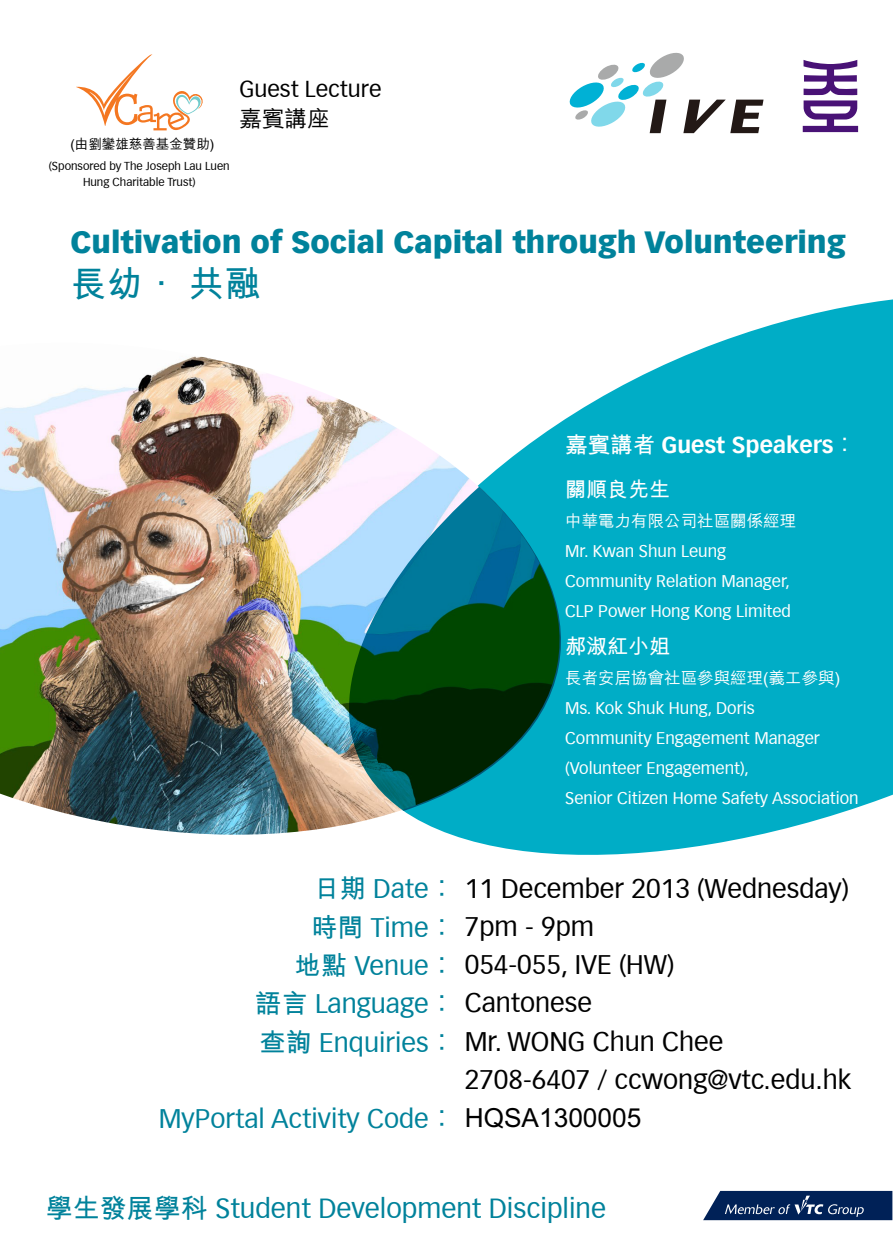
<style>
.page{position:relative;width:893px;height:1255px;background:#fff}
.page>*{position:absolute;margin:0;border:0;box-sizing:border-box;transform-origin:0 0}
.t1{font:700 36px "M Hei HK";color:#00829b}
.t2{font:900 30px "Vectora LH95";color:#00829b}
.t3{font:27px "Vectora LH55 Roman";color:#00829b}
.t4{font:26.25px "Vectora LH55 Roman";color:#000}
.t5{font:26.25px "Vectora LH55 Roman";color:#00829b}
.t6{font:700 22.5px "Vectora LH75";color:#fff}
.t7{font:22.5px "Vectora LH55 Roman";color:#000}
.t8{font:500 22.5px "M Hei HK";color:#000}
.t9{font:700 21px "M Hei HK";color:#fff}
.t10{font:16.5px/30px "Vectora LH55 Roman";color:#fff}
.t11{font:500 16.5px "M Hei HK";color:#fff}
.t12{font:500 13.5px "M Hei HK";color:#000}
.t13{font:11.25px/15.8px "Vectora LH55 Roman";color:#000;text-align:center}
.s1{font-family:"M Hei HK"}
.s2{font-family:"M Hei HK";font-weight:700;color:#00829b}
.s3{color:#00829b}
.s4{font-family:"M Hei HK";font-weight:700}
.s5{font-family:"M Hei HK";font-weight:700;color:#000}
</style>
<div class="page">
<svg style="left:564px;top:299px;width:329px;height:555px;background:#1eb6cc"></svg>
<img style="left:0;top:356px;width:564px;height:499px">
<svg style="left:569px;top:52px;width:194px;height:81px"></svg>
<svg style="left:703px;top:1190px;width:189px;height:30px;background:#264270"></svg>
<svg style="left:803px;top:60px;width:55px;height:72px"></svg>
<svg style="left:76px;top:54px;width:127px;height:77px"></svg>
<svg style="left:349px;top:487px;width:212px;height:323px;background:#20736d"></svg>
<p class="t12" style="left:70px;top:135px;width:145px">(由劉鑾雄慈善基金贊助)</p>
<p class="t13" style="left:49px;top:158px;width:182px">(Sponsored by The Joseph Lau Luen<br>Hung Charitable Trust)</p>
<h3 class="t7" style="left:239px;top:75px;width:144px">Guest Lecture</h3>
<h3 class="t8" style="left:239px;top:102px;width:91px">嘉賓講座</h3>
<h2 class="t2" style="left:70px;top:223px;width:777px">Cultivation of Social Capital through Volunteering</h2>
<h1 class="t1" style="left:70px;top:258px;width:192px">長幼 ·共融</h1>
<h3 class="t6" style="left:565px;top:432px;width:292px"><span class="s1">嘉賓講者</span> Guest Speakers<span class="s1">︰</span></h3>
<p class="t9" style="left:565px;top:474px;width:106px">關順良先生</p>
<p class="t11" style="left:565px;top:509px;width:232px">中華電力有限公司社區關係經理</p>
<p class="t10" style="left:565px;top:536px;width:227px">Mr. Kwan Shun Leung<br>Community Relation Manager,<br>CLP Power Hong Kong Limited</p>
<p class="t9" style="left:565px;top:631px;width:106px">郝淑紅小姐</p>
<p class="t11" style="left:565px;top:666px;width:276px">長者安居協會社區參與經理(義工參與)</p>
<p class="t10" style="left:565px;top:693px;width:295px">Ms. Kok Shuk Hung, Doris<br>Community Engagement Manager (Volunteer Engagement),<br>Senior Citizen Home Safety Association</p>
<h3 class="t4" style="left:313px;top:872px;width:537px"><span class="s2">日期</span> <span class="s3">Date</span><span class="s2">︰</span> 11 December 2013 (Wednesday)</h3>
<h3 class="t4" style="left:311px;top:911px;width:284px"><span class="s2">時間</span> <span class="s3">Time</span><span class="s2">︰</span> 7pm - 9pm</h3>
<h3 class="t4" style="left:295px;top:949px;width:381px"><span class="s2">地點</span> <span class="s3">Venue</span><span class="s2">︰</span> 054-055, IVE (HW)</h3>
<h3 class="t4" style="left:255px;top:987px;width:338px"><span class="s2">語言</span> <span class="s3">Language</span><span class="s2">︰</span> Cantonese</h3>
<h3 class="t4" style="left:259px;top:1025px;width:465px"><span class="s2">查詢</span> <span class="s3">Enquiries</span><span class="s2">︰</span> Mr. WONG Chun Chee</h3>
<h3 class="t4" style="left:465px;top:1064px;width:388px">2708-6407 / ccwong@vtc.edu.hk</h3>
<h3 class="t5" style="left:159px;top:1103px;width:484px">MyPortal Activity Code<span class="s4">︰</span> <span class="s5">HQSA1300005</span></h3>
<h3 class="t3" style="left:46px;top:1192px;width:562px"><span class="s4">學生發展學科</span> Student Development Discipline</h3>
</div>
